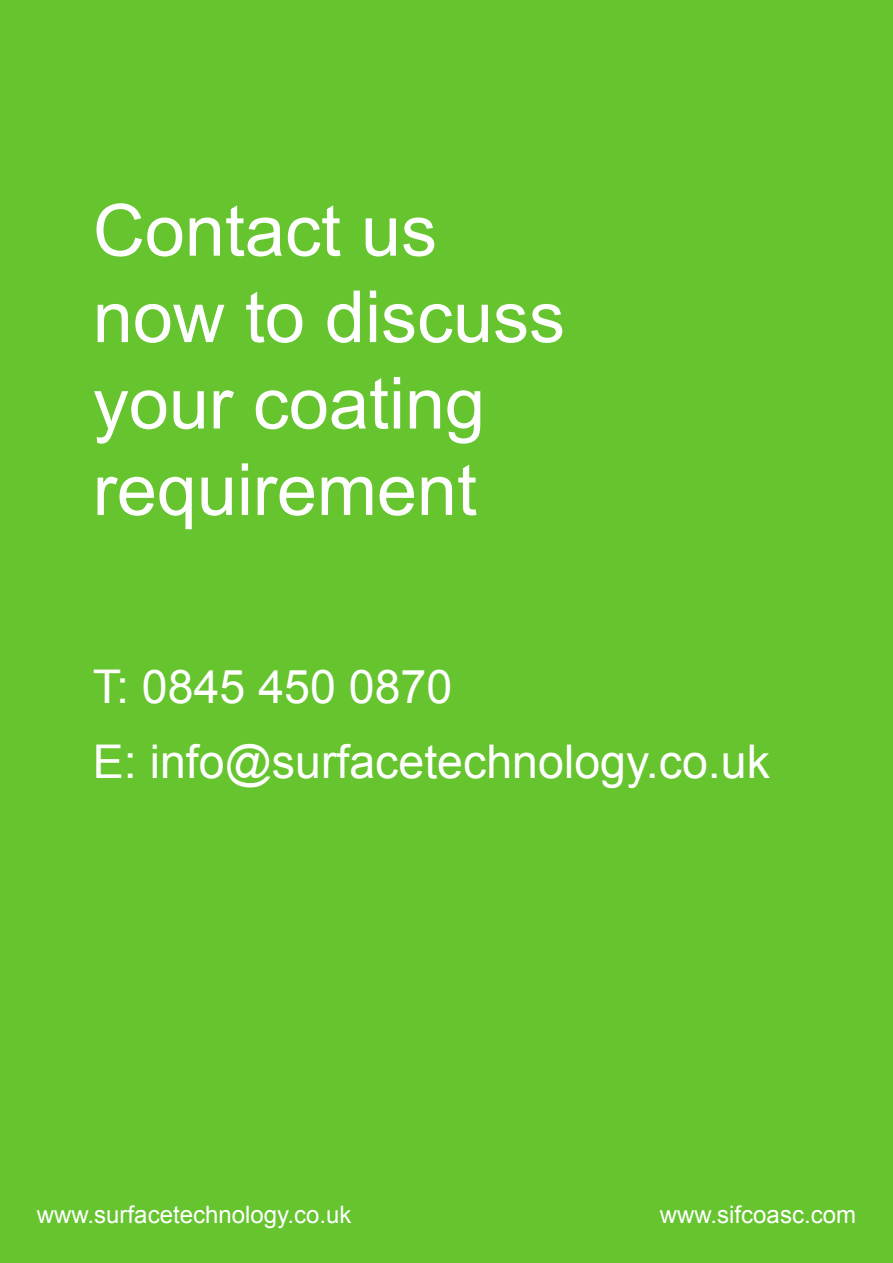
<style>
.page{position:relative;width:893px;height:1263px;background:#66c42f}
.page>*{position:absolute;margin:0;border:0;box-sizing:border-box;transform-origin:0 0}
.t1{font:72px/86.4px "Arial";color:#fff}
.t2{font:46.5px "Arial";color:#fff}
.t3{font:24px "Arial";color:#fff}
</style>
<div class="page">
<p class="t1" style="left:93px;top:188px;width:474px">Contact us now to discuss your coating requirement</p>
<p class="t2" style="left:93px;top:656px;width:361px">T: 0845 450 0870</p>
<p class="t2" style="left:93px;top:731px;width:679px">E: info@surfacetechnology.co.uk</p>
<p class="t3" style="left:37px;top:1199px;width:316px">www.surfacetechnology.co.uk</p>
<p class="t3" style="left:660px;top:1199px;width:198px">www.sifcoasc.com</p>
</div>
